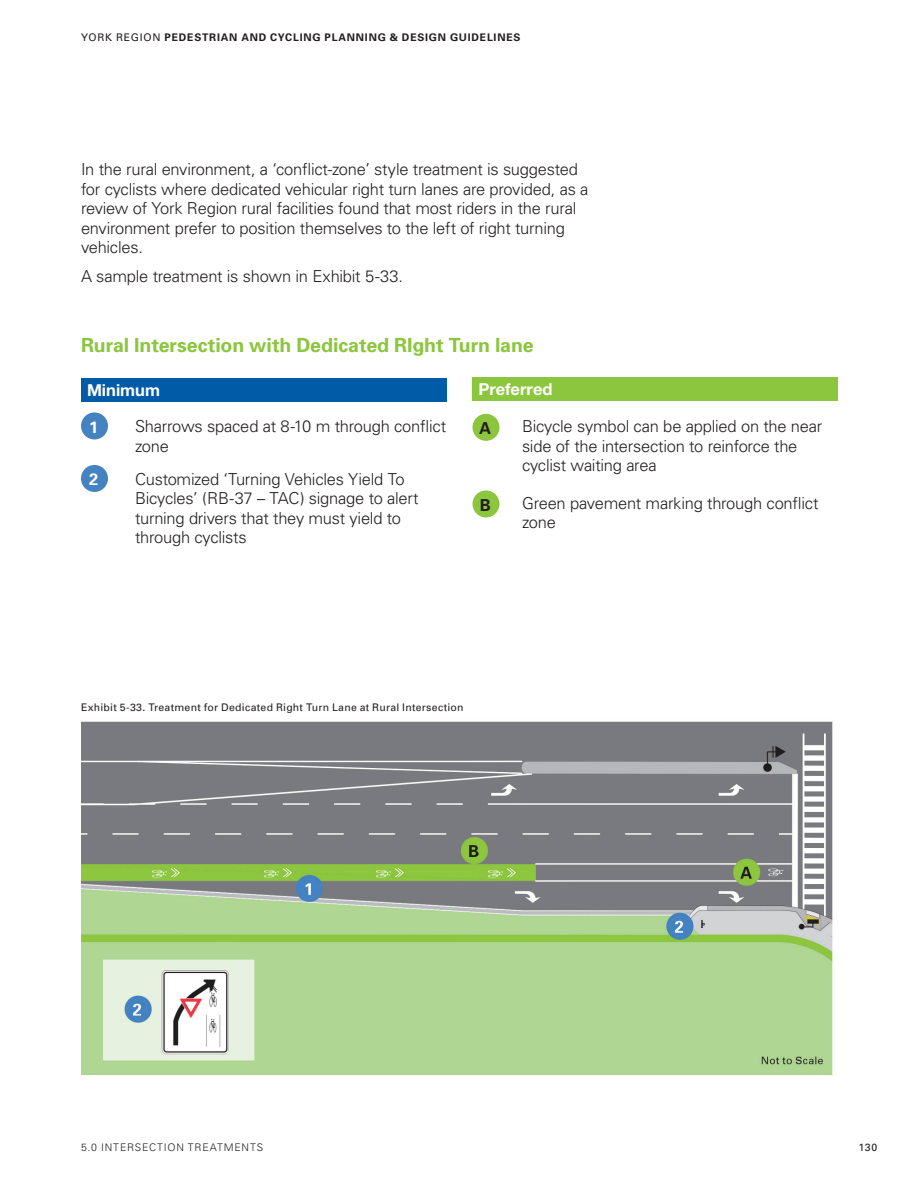
<style>
.page{position:relative;width:918px;height:1188px;background:#fff}
.page>*{position:absolute;margin:0;border:0;box-sizing:border-box;transform-origin:0 0}
.t1{font:700 19.5px "Univers";letter-spacing:-.005em;color:#8bc63e}
.t2{font:300 16.5px/19.5px "Univers";letter-spacing:-.015em;color:#231f20}
.t3{font:700 16.5px "Helvetica Neue LT Std";color:#fff}
.t4{font:700 16.5px "Univers";color:#fff}
.t5{font:700 16.5px "Univers";color:#231f20}
.t6{font:10.5px "Univers";letter-spacing:.025em;color:#231f20}
.t7{font:700 10.5px "Univers";letter-spacing:.075em;color:#231f20}
.t8{font:300 10.5px "Univers";letter-spacing:.075em;color:#231f20}
.s1{font-weight:400}
</style>
<div class="page">
<div style="left:81px;top:378px;width:365px;height:24px;background:#015ba7"></div>
<div style="left:472px;top:377px;width:366px;height:24px;background:#8bc63e"></div>
<div style="left:81px;top:412px;width:27px;height:27px;background:#4582c0;border-radius:50%"></div>
<div style="left:81px;top:465px;width:27px;height:27px;background:#4582c0;border-radius:50%"></div>
<div style="left:472px;top:414px;width:28px;height:27px;background:#8bc63e;border-radius:50%"></div>
<div style="left:472px;top:490px;width:28px;height:27px;background:#8bc63e;border-radius:50%"></div>
<img style="left:81px;top:721px;width:752px;height:354px">
<p class="t7" style="left:81px;top:31px;width:441px"><span class="s1">YORK REGION</span> PEDESTRIAN AND CYCLING PLANNING &amp; DESIGN GUIDELINES</p>
<p class="t2" style="left:81px;top:159px;width:509px">In the rural environment, a ‘conflict-zone’ style treatment is suggested for cyclists where dedicated vehicular right turn lanes are provided, as a review of York Region rural facilities found that most riders in the rural environment prefer to position themselves to the left of right turning vehicles.</p>
<p class="t2" style="left:81px;top:266px;width:324px">A sample treatment is shown in Exhibit 5-33.</p>
<p class="t1" style="left:81px;top:333px;width:454px">Rural Intersection with Dedicated RIght Turn lane</p>
<p class="t3" style="left:87px;top:380px;width:74px">Minimum</p>
<p class="t3" style="left:478px;top:379px;width:76px">Preferred</p>
<p class="t2" style="left:135px;top:417px;width:313px">Sharrows spaced at 8-10 m through conflict zone</p>
<p class="t2" style="left:135px;top:469px;width:285px">Customized ‘Turning Vehicles Yield To Bicycles’ (RB-37 – TAC) signage to alert turning drivers that they must yield to through cyclists</p>
<p class="t2" style="left:522px;top:417px;width:302px">Bicycle symbol can be applied on the near side of the intersection to reinforce the cyclist waiting area</p>
<p class="t2" style="left:522px;top:493px;width:298px">Green pavement marking through conflict zone</p>
<p class="t4" style="left:89px;top:417px;width:11px">1</p>
<p class="t5" style="left:479px;top:418px;width:13px">A</p>
<p class="t4" style="left:89px;top:469px;width:11px">2</p>
<p class="t5" style="left:480px;top:495px;width:13px">B</p>
<p class="t6" style="left:81px;top:701px;width:384px">Exhibit 5-33. Treatment for Dedicated Right Turn Lane at Rural Intersection</p>
<p class="t8" style="left:81px;top:1140px;width:184px">5.0 INTERSECTION TREATMENTS</p>
<p class="t6" style="left:859px;top:1141px;width:20px">130</p>
</div>
